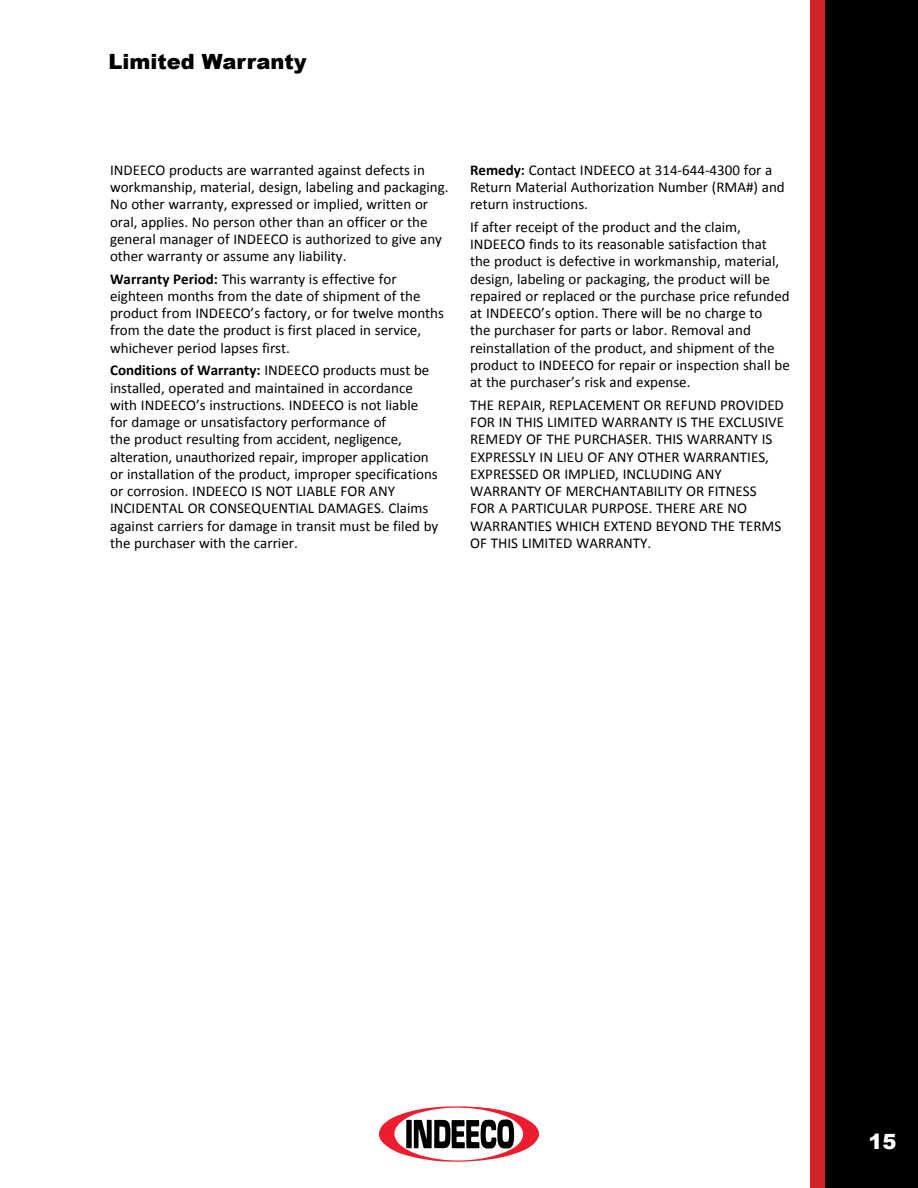
<style>
.page{position:relative;width:918px;height:1188px;background:#fff}
.page>*{position:absolute;margin:0;border:0;box-sizing:border-box;transform-origin:0 0}
.t1{font:900 21px "Arial";color:#000}
.t2{font:900 21px "Arial";color:#fff}
.t3{font:15px/17.2px "Calibri";color:#000}
.s1{font-weight:700}
</style>
<div class="page">
<div style="left:825px;top:0;width:93px;height:1188px;background:#000"></div>
<div style="left:810px;top:0;width:15px;height:1188px;background:#d2232a"></div>
<svg style="left:379px;top:1106px;width:160px;height:56px"></svg>
<h1 class="t1" style="left:109px;top:46px;width:200px">Limited Warranty</h1>
<p class="t3" style="left:110px;top:161px;width:340px">INDEECO products are warranted against defects in workmanship, material, design, labeling and packaging.<br>No other warranty, expressed or implied, written or oral, applies. No person other than an officer or the general manager of INDEECO is authorized to give any other warranty or assume any liability.</p>
<p class="t3" style="left:110px;top:270px;width:335px"><span class="s1">Warranty Period:</span> This warranty is effective for eighteen months from the date of shipment of the product from INDEECO’s factory, or for twelve months from the date the product is first placed in service, whichever period lapses first.</p>
<p class="t3" style="left:110px;top:362px;width:330px"><span class="s1">Conditions of Warranty:</span> INDEECO products must be installed, operated and maintained in accordance with INDEECO’s instructions. INDEECO is not liable for damage or unsatisfactory performance of<br>the product resulting from accident, negligence, alteration, unauthorized repair, improper application or installation of the product, improper specifications or corrosion. INDEECO IS NOT LIABLE FOR ANY INCIDENTAL OR CONSEQUENTIAL DAMAGES. Claims against carriers for damage in transit must be filed by the purchaser with the carrier.</p>
<p class="t3" style="left:470px;top:161px;width:316px"><span class="s1">Remedy:</span> Contact INDEECO at 314-644-4300 for a<br>Return Material Authorization Number (RMA#) and return instructions.</p>
<p class="t3" style="left:470px;top:218px;width:321px">If after receipt of the product and the claim, INDEECO finds to its reasonable satisfaction that the product is defective in workmanship, material, design, labeling or packaging, the product will be repaired or replaced or the purchase price refunded at INDEECO’s option. There will be no charge to<br>the purchaser for parts or labor. Removal and reinstallation of the product, and shipment of the product to INDEECO for repair or inspection shall be at the purchaser’s risk and expense.</p>
<p class="t3" style="left:470px;top:396px;width:315px">THE REPAIR, REPLACEMENT OR REFUND PROVIDED FOR IN THIS LIMITED WARRANTY IS THE EXCLUSIVE REMEDY OF THE PURCHASER. THIS WARRANTY IS EXPRESSLY IN LIEU OF ANY OTHER WARRANTIES, EXPRESSED OR IMPLIED, INCLUDING ANY WARRANTY OF MERCHANTABILITY OR FITNESS FOR A PARTICULAR PURPOSE. THERE ARE NO WARRANTIES WHICH EXTEND BEYOND THE TERMS OF THIS LIMITED WARRANTY.</p>
<h1 class="t2" style="left:868px;top:1126px;width:30px">15</h1>
</div>
